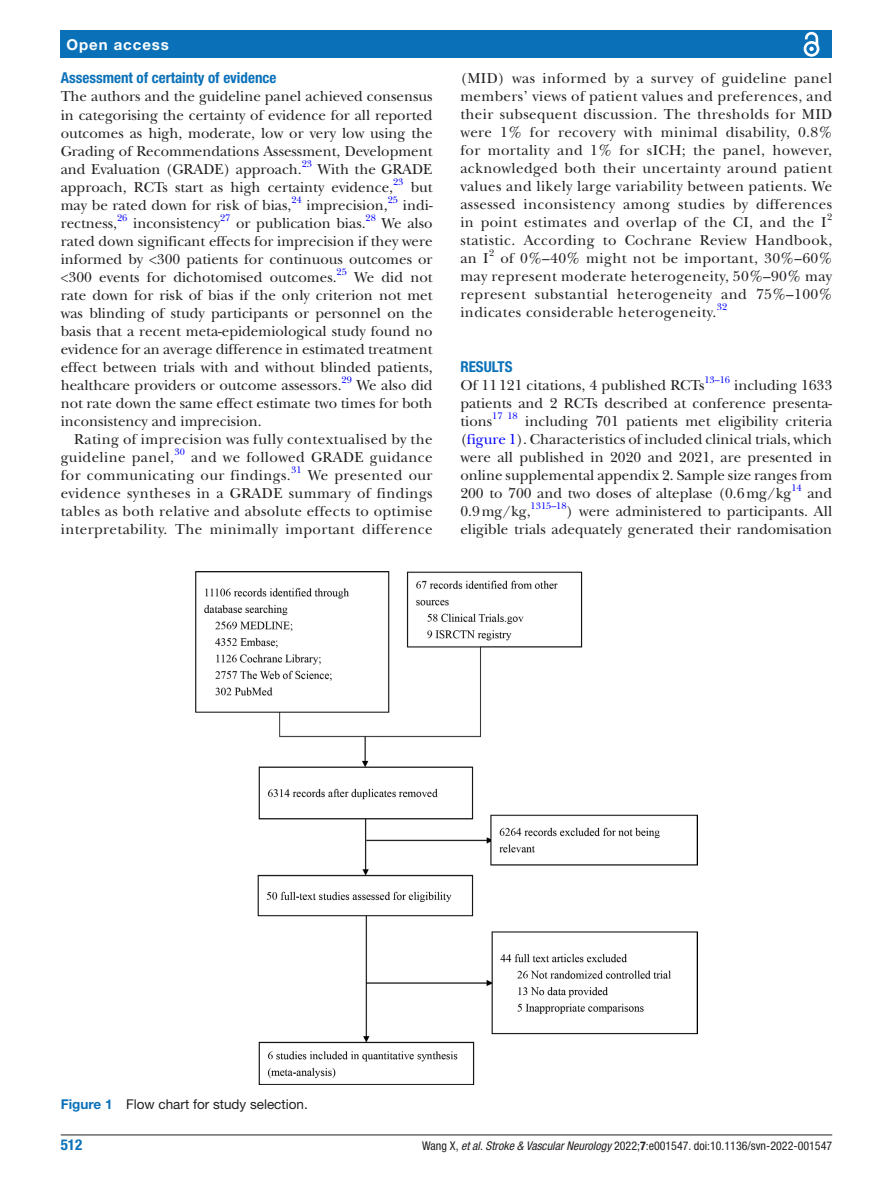
<style>
.page{position:relative;width:893px;height:1191px;background:#fff}
.page>*{position:absolute;margin:0;border:0;box-sizing:border-box;transform-origin:0 0}
.t1{font:15px/18px "New Baskerville";color:#231f20;text-align:justify}
.t2{font:15px/18px "New Baskerville";letter-spacing:.025em;color:#231f20}
.t3{font:700 condensed 15px "Helvetica Neue LT Std";color:#0a71b9}
.t4{font:700 15px "Helvetica Neue LT Std";letter-spacing:.065em;color:#fff}
.t5{font:13.5px "Helvetica Neue LT Std";color:#231f20}
.t6{font:condensed 12px "Helvetica Neue LT Std";color:#231f20}
.t7{font:9.9px "New Baskerville";color:#00f}
.t8{font:9.9px "New Baskerville";color:#231f20}
.s1{color:#00f}
.s2{font-weight:700;color:#0a71b9}
.s3{font-style:italic}
.s4{font-weight:700}
</style>
<div class="page">
<hr style="left:61px;top:1134px;width:771px;height:1px;background:#231f20">
<div style="left:61px;top:31px;width:771px;height:27px;background:#0a71b9"></div>
<svg style="left:803px;top:31px;width:17px;height:26px"></svg>
<img style="left:196px;top:572px;width:501px;height:512px">
<p class="t4" style="left:66px;top:35px;width:104px">Open access</p>
<p class="t3" style="left:61px;top:69px;width:217px">Assessment of certainty of evidence</p>
<p class="t1" style="left:61px;top:88px;width:373px">The authors and the guideline panel achieved consensus in categorising the certainty of evidence for all reported outcomes as high, moderate, low or very low using the Grading of Recommendations Assessment, Development and Evaluation (GRADE) approach.</p>
<p class="t7" style="left:302px;top:158px;width:12px">23</p>
<p class="t1" style="left:61px;top:160px;width:373px;text-indent:257px">With the GRADE approach, RCTs start as high certainty evidence,</p>
<p class="t7" style="left:393px;top:176px;width:12px">23</p>
<p class="t1" style="left:411px;top:178px;width:23px">but</p>
<p class="t1" style="left:61px;top:196px;width:232px">may be rated down for risk of bias,</p>
<p class="t7" style="left:291px;top:194px;width:12px">24</p>
<p class="t1" style="left:306px;top:196px;width:83px">imprecision,</p>
<p class="t7" style="left:388px;top:194px;width:12px">25</p>
<p class="t1" style="left:403px;top:196px;width:31px">indi-</p>
<p class="t1" style="left:61px;top:214px;width:58px">rectness,</p>
<p class="t7" style="left:220px;top:212px;width:12px">27</p>
<p class="t1" style="left:236px;top:214px;width:131px">or publication bias.</p>
<p class="t7" style="left:366px;top:212px;width:12px">28</p>
<p class="t7" style="left:117px;top:212px;width:12px">26</p>
<p class="t1" style="left:133px;top:214px;width:89px">inconsistency</p>
<p class="t1" style="left:61px;top:214px;width:373px;text-indent:321px">We also rated down significant effects for imprecision if they were informed by &lt;300 patients for continuous outcomes or &lt;300 events for dichotomised outcomes.</p>
<p class="t7" style="left:337px;top:266px;width:12px">25</p>
<p class="t1" style="left:61px;top:268px;width:373px;text-indent:293px">We did not rate down for risk of bias if the only criterion not met was blinding of study participants or personnel on the basis that a recent meta-epidemiological study found no evidence for an average difference in estimated treatment effect between trials with and without blinded patients, healthcare providers or outcome assessors.</p>
<p class="t7" style="left:342px;top:374px;width:12px">29</p>
<p class="t1" style="left:61px;top:376px;width:373px;text-indent:296px">We also did not rate down the same effect estimate two times for both inconsistency and imprecision.</p>
<p class="t2" style="left:61px;top:430px;width:373px;text-indent:13px">Rating of imprecision was fully contextualised by the guideline panel,</p>
<p class="t7" style="left:175px;top:446px;width:12px">30</p>
<p class="t2" style="left:61px;top:448px;width:373px;text-indent:130px">and we followed GRADE guidance for communicating our findings.</p>
<p class="t7" style="left:291px;top:464px;width:12px">31</p>
<p class="t1" style="left:61px;top:466px;width:373px;text-indent:247px">We presented our evidence syntheses in a GRADE summary of findings tables as both relative and absolute effects to optimise interpretability. The minimally important difference</p>
<p class="t1" style="left:460px;top:69px;width:373px">(MID) was informed by a survey of guideline panel members’ views of patient values and preferences, and their subsequent discussion. The thresholds for MID were 1% for recovery with minimal disability, 0.8% for mortality and 1% for sICH; the panel, however, acknowledged both their uncertainty around patient values and likely large variability between patients. We assessed inconsistency among studies by differences in point estimates and overlap of the CI, and the I</p>
<p class="t8" style="left:827px;top:211px;width:7px">2</p>
<p class="t2" style="left:460px;top:231px;width:373px">statistic. According to Cochrane Review Handbook, an I</p>
<p class="t8" style="left:489px;top:247px;width:7px">2</p>
<p class="t1" style="left:460px;top:249px;width:373px;text-indent:40px">of 0%–40% might not be important, 30%–60% may represent moderate heterogeneity, 50%–90% may represent substantial heterogeneity and 75%–100% indicates considerable heterogeneity.</p>
<p class="t7" style="left:717px;top:301px;width:12px">32</p>
<p class="t3" style="left:460px;top:357px;width:54px">RESULTS</p>
<p class="t1" style="left:460px;top:376px;width:246px">Of 11121 citations, 4 published RCTs</p>
<p class="t7" style="left:704px;top:374px;width:27px">13–16</p>
<p class="t1" style="left:460px;top:376px;width:373px;text-indent:274px">including 1633 patients and 2 RCTs described at conference presenta&shy;tions</p>
<p class="t7" style="left:492px;top:410px;width:27px">17 18</p>
<p class="t1" style="left:460px;top:412px;width:373px;text-indent:65px">including 701 patients met eligibility criteria (<span class="s1">figure 1</span>). Characteristics of included clinical trials, which were all published in 2020 and 2021, are presented in online supplemental appendix 2. Sample size ranges from 200 to 700 and two doses of alteplase (0.6mg/kg</p>
<p class="t7" style="left:791px;top:482px;width:12px">14</p>
<p class="t1" style="left:807px;top:484px;width:26px">and</p>
<p class="t1" style="left:460px;top:502px;width:72px">0.9mg/kg,</p>
<p class="t7" style="left:531px;top:500px;width:38px">1315–18</p>
<p class="t1" style="left:460px;top:502px;width:373px;text-align:right">) were administered to participants. All<br>eligible trials adequately generated their randomisation</p>
<p class="t5" style="left:61px;top:1096px;width:249px"><span class="s2">Figure 1</span> Flow chart for study selection.</p>
<p class="t3" style="left:61px;top:1135px;width:23px">512</p>
<p class="t6" style="left:422px;top:1138px;width:412px">Wang X, <span class="s3">et al</span>. <span class="s3">Stroke &amp; Vascular Neurology</span> 2022;<span class="s4">7</span>:e001547. doi:10.1136/svn-2022-001547</p>
</div>
